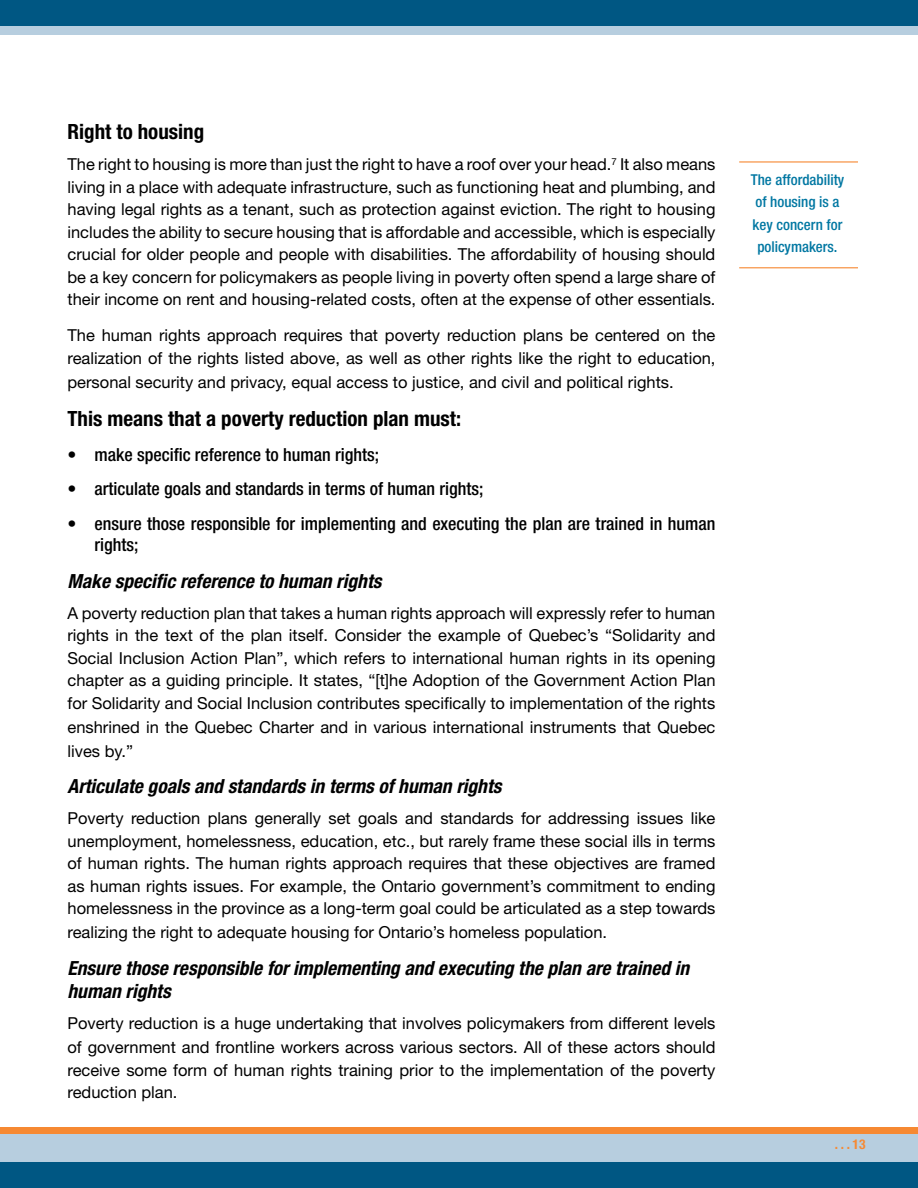
<style>
.page{position:relative;width:918px;height:1188px;background:#fff}
.page>*{position:absolute;margin:0;border:0;box-sizing:border-box;transform-origin:0 0}
.t1{font:700 condensed 21px "Helvetica Neue";color:#000}
.t2{font:italic 700 condensed 19.5px/23.4px "Helvetica Neue";color:#000}
.t3{font:500 condensed 18px/21px "Helvetica Neue";color:#000}
.t4{font:16.5px/22.5px "Helvetica Neue";color:#000}
.t5{font:500 condensed 15px/22.5px "Helvetica Neue";color:#0077a2;text-align:center}
.t6{font:700 condensed 13.5px "Helvetica Neue";color:#f68932}
</style>
<div class="page">
<hr style="left:739px;top:161px;width:119px;height:2px;background:#f68932">
<hr style="left:739px;top:267px;width:119px;height:1px;background:#f68932">
<div style="left:0;top:1127px;width:918px;height:29px;background:#f68932"></div>
<div style="left:0;top:1134px;width:918px;height:30px;background:#b7cedf"></div>
<div style="left:0;top:5px;width:918px;height:30px;background:#b7cedf"></div>
<div style="left:0;top:1162px;width:918px;height:26px;background:#005783"></div>
<div style="left:0;top:0;width:918px;height:26px;background:#005783"></div>
<p class="t1" style="left:68px;top:119px;width:138px">Right to housing</p>
<p class="t4" style="left:67px;top:153px;width:650px;text-align:justify">The right to housing is more than just the right to have a roof over your head.<sup>7</sup> It also means living in a place with adequate infrastructure, such as functioning heat and plumbing, and having legal rights as a tenant, such as protection against eviction. The right to housing includes the ability to secure housing that is affordable and accessible, which is especially crucial for older people and people with disabilities. The affordability of housing should be a key concern for policymakers as people living in poverty often spend a large share of their income on rent and housing-related costs, often at the expense of other essentials.</p>
<p class="t4" style="left:67px;top:324px;width:650px">The human rights approach requires that poverty reduction plans be centered on the realization of the rights listed above, as well as other rights like the right to education,</p>
<p class="t4" style="left:67px;top:370px;width:608px">personal security and privacy, equal access to justice, and civil and political rights.</p>
<p class="t1" style="left:68px;top:406px;width:395px">This means that a poverty reduction plan must:</p>
<p class="t3" style="left:68px;top:444px;width:313px">• make specific reference to human rights;</p>
<p class="t3" style="left:68px;top:478px;width:417px">• articulate goals and standards in terms of human rights;</p>
<p class="t3" style="left:94px;top:513px;width:623px;text-indent:-27px">• ensure those responsible for implementing and executing the plan are trained in human rights;</p>
<p class="t2" style="left:68px;top:569px;width:315px">Make specific reference to human rights</p>
<p class="t4" style="left:68px;top:601px;width:650px;text-align:justify">A poverty reduction plan that takes a human rights approach will expressly refer to human rights in the text of the plan itself. Consider the example of Quebec’s “Solidarity and Social Inclusion Action Plan”, which refers to international human rights in its opening chapter as a guiding principle. It states, “[t]he Adoption of the Government Action Plan for Solidarity and Social Inclusion contributes specifically to implementation of the rights</p>
<p class="t4" style="left:68px;top:714px;width:649px;line-height:24px">enshrined in the Quebec Charter and in various international instruments that Quebec lives by.”</p>
<p class="t2" style="left:68px;top:775px;width:435px">Articulate goals and standards in terms of human rights</p>
<p class="t4" style="left:68px;top:807px;width:650px;text-align:justify">Poverty reduction plans generally set goals and standards for addressing issues like unemployment, homelessness, education, etc., but rarely frame these social ills in terms of human rights. The human rights approach requires that these objectives are framed as human rights issues. For example, the Ontario government’s commitment to ending homelessness in the province as a long-term goal could be articulated as a step towards</p>
<p class="t4" style="left:68px;top:921px;width:541px">realizing the right to adequate housing for Ontario’s homeless population.</p>
<p class="t2" style="left:68px;top:956px;width:623px">Ensure those responsible for implementing and executing the plan are trained in human rights</p>
<p class="t4" style="left:68px;top:1011px;width:650px;line-height:24px">Poverty reduction is a huge undertaking that involves policymakers from different levels of government and frontline workers across various sectors. All of these actors should</p>
<p class="t4" style="left:68px;top:1058px;width:650px">receive some form of human rights training prior to the implementation of the poverty reduction plan.</p>
<p class="t5" style="left:751px;top:168px;width:95px">The affordability of housing is a key concern for policymakers.</p>
<p class="t6" style="left:835px;top:1136px;width:32px">. . . 13</p>
</div>
